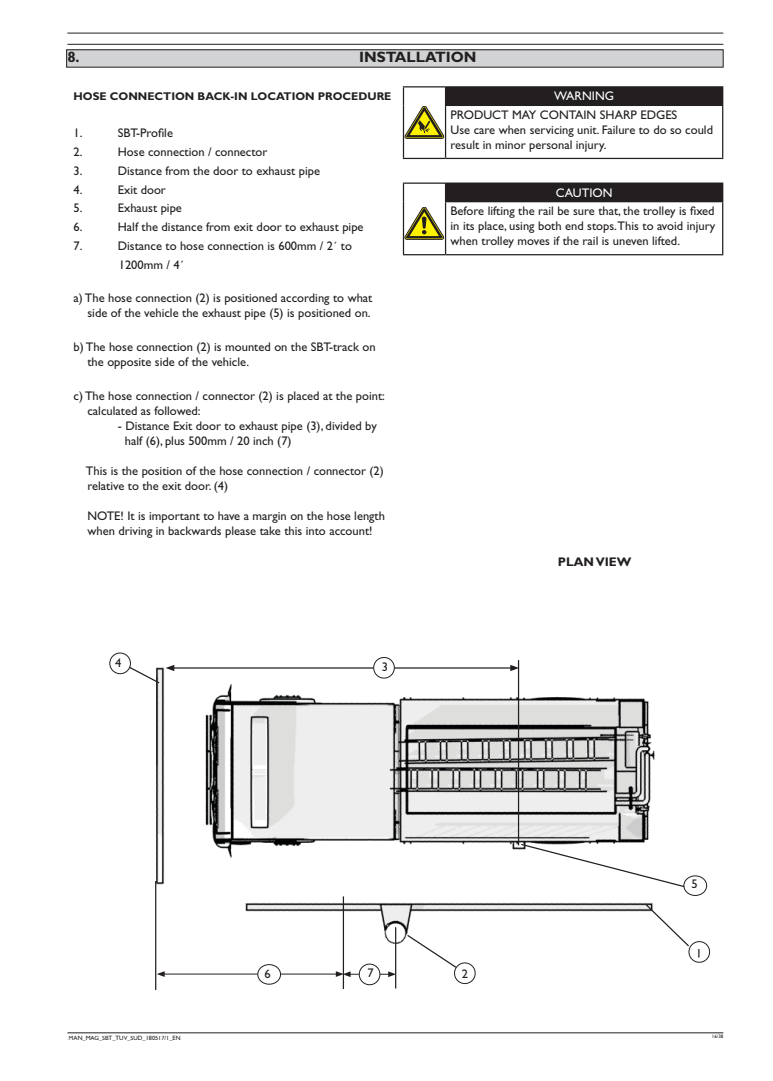
<style>
.page{position:relative;width:773px;height:1081px;background:#fff}
.page>*{position:absolute;margin:0;border:0;box-sizing:border-box;transform-origin:0 0}
.t1{font:700 15px "Gill Sans Std";color:#231f20}
.t2{font:12.5px/15px "Gill Sans Std";color:#231f20}
.t3{font:12.5px "Gill Sans Std";color:#fff}
.t4{font:700 12.5px "Gill Sans Std";color:#231f20}
.t5{font:700 11.25px "Gill Sans Std";color:#231f20}
.t6{font:6.25px "Gill Sans Std";color:#231f20}
.t7{font:5px "Gill Sans Std";color:#231f20}
</style>
<div class="page">
<img style="left:156px;top:657px;width:499px;height:295px">
<div style="left:67px;top:50px;width:656px;height:17px;background:#d1d3d4"></div>
<hr style="left:518px;top:660px;width:1px;height:185px;background:#231f20">
<hr style="left:155px;top:881px;width:1px;height:109px;background:#231f20">
<hr style="left:343px;top:896px;width:1px;height:93px;background:#231f20">
<hr style="left:163px;top:973px;width:175px;height:1px;background:#231f20">
<svg style="left:157px;top:971px;width:8px;height:6px"></svg>
<div style="left:258px;top:964px;width:22px;height:20px;background:#fff;border-radius:50%"></div>
<div style="left:257px;top:964px;width:24px;height:20px;border:1px solid #231f20;border-radius:50%"></div>
<hr style="left:156px;top:676px;width:1px;height:89px;background:#231f20">
<svg style="left:520px;top:843px;width:163px;height:45px"></svg>
<svg style="left:644px;top:903px;width:45px;height:45px"></svg>
<div style="left:688px;top:941px;width:21px;height:21px;border:1px solid #231f20;border-radius:50%"></div>
<div style="left:683px;top:875px;width:23px;height:21px;border:1px solid #231f20;border-radius:50%"></div>
<svg style="left:406px;top:933px;width:51px;height:35px"></svg>
<div style="left:454px;top:963px;width:21px;height:20px;background:#fff;border-radius:50%"></div>
<div style="left:454px;top:962px;width:21px;height:22px;border:1px solid #231f20;border-radius:50%"></div>
<hr style="left:395px;top:927px;width:1px;height:61px;background:#231f20">
<hr style="left:348px;top:974px;width:42px;height:1px;background:#231f20">
<svg style="left:388px;top:971px;width:8px;height:6px"></svg>
<svg style="left:336px;top:971px;width:14px;height:6px"></svg>
<div style="left:359px;top:964px;width:21px;height:20px;background:#fff;border-radius:50%"></div>
<div style="left:359px;top:964px;width:21px;height:21px;border:1px solid #231f20;border-radius:50%"></div>
<hr style="left:172px;top:667px;width:340px;height:1px;background:#231f20">
<svg style="left:510px;top:665px;width:8px;height:6px"></svg>
<svg style="left:128px;top:665px;width:46px;height:19px"></svg>
<div style="left:373px;top:657px;width:21px;height:21px;background:#fff;border-radius:50%"></div>
<div style="left:373px;top:657px;width:21px;height:21px;border:1px solid #231f20;border-radius:50%"></div>
<div style="left:109px;top:653px;width:22px;height:21px;border:1px solid #231f20;border-radius:50%"></div>
<hr style="left:67px;top:44px;width:656px;height:1px;background:#231f20">
<hr style="left:67px;top:33px;width:656px;height:1px;background:#231f20">
<hr style="left:67px;top:1032px;width:656px;height:1px;background:#231f20">
<div style="left:445px;top:87px;width:277px;height:18px;background:#231f20"></div>
<hr style="left:403px;top:86px;width:42px;height:1px;background:#231f20">
<hr style="left:445px;top:86px;width:278px;height:1px;background:#231f20">
<svg style="left:403px;top:87px;width:42px;height:52px"></svg>
<svg style="left:722px;top:87px;width:1px;height:18px"></svg>
<hr style="left:403px;top:105px;width:1px;height:53px;background:#231f20">
<hr style="left:445px;top:105px;width:278px;height:1px;background:#231f20">
<hr style="left:445px;top:106px;width:1px;height:52px;background:#231f20">
<hr style="left:722px;top:106px;width:1px;height:52px;background:#231f20">
<hr style="left:403px;top:158px;width:42px;height:1px;background:#231f20">
<hr style="left:445px;top:158px;width:278px;height:1px;background:#231f20">
<div style="left:445px;top:183px;width:277px;height:19px;background:#231f20"></div>
<hr style="left:403px;top:182px;width:42px;height:2px;background:#231f20">
<hr style="left:445px;top:182px;width:278px;height:2px;background:#231f20">
<svg style="left:722px;top:184px;width:1px;height:17px"></svg>
<hr style="left:403px;top:202px;width:1px;height:52px;background:#231f20">
<hr style="left:445px;top:201px;width:278px;height:1px;background:#231f20">
<hr style="left:445px;top:202px;width:1px;height:52px;background:#231f20">
<hr style="left:722px;top:202px;width:1px;height:52px;background:#231f20">
<hr style="left:403px;top:254px;width:42px;height:1px;background:#231f20">
<hr style="left:445px;top:254px;width:278px;height:1px;background:#231f20">
<svg style="left:403px;top:184px;width:43px;height:55px"></svg>
<p class="t1" style="left:67px;top:48px;width:14px">8.</p>
<p class="t1" style="left:359px;top:48px;width:119px">INSTALLATION</p>
<p class="t5" style="left:74px;top:89px;width:319px">HOSE CONNECTION BACK-IN LOCATION PROCEDURE</p>
<p class="t2" style="left:74px;top:126px;width:10px">1.</p>
<p class="t2" style="left:118px;top:126px;width:57px">SBT-Profile</p>
<p class="t2" style="left:74px;top:144px;width:10px">2.</p>
<p class="t2" style="left:118px;top:144px;width:151px">Hose connection / connector</p>
<p class="t2" style="left:74px;top:163px;width:10px">3.</p>
<p class="t2" style="left:118px;top:163px;width:204px">Distance from the door to exhaust pipe</p>
<p class="t2" style="left:74px;top:182px;width:10px">4.</p>
<p class="t2" style="left:118px;top:182px;width:50px">Exit door</p>
<p class="t2" style="left:74px;top:201px;width:10px">5.</p>
<p class="t2" style="left:118px;top:201px;width:66px">Exhaust pipe</p>
<p class="t2" style="left:74px;top:219px;width:10px">6.</p>
<p class="t2" style="left:118px;top:219px;width:247px">Half the distance from exit door to exhaust pipe</p>
<p class="t2" style="left:74px;top:238px;width:10px">7.</p>
<p class="t2" style="left:118px;top:236px;width:235px;line-height:18.8px">Distance to hose connection is 600mm / 2´ to<br>1200mm / 4´</p>
<p class="t2" style="left:74px;top:291px;width:300px;text-align:right">a) The hose connection (2) is positioned according to what side of the vehicle the exhaust pipe (5) is positioned on.</p>
<p class="t2" style="left:87px;top:339px;width:289px;text-indent:-14px">b) The hose connection (2) is mounted on the SBT-track on the opposite side of the vehicle.</p>
<p class="t2" style="left:87px;top:388px;width:299px;text-indent:-14px">c) The hose connection / connector (2) is placed at the point: calculated as followed:</p>
<p class="t2" style="left:125px;top:418px;width:253px;text-indent:-7px">- Distance Exit door to exhaust pipe (3), divided by half (6), plus 500mm / 20 inch (7)</p>
<p class="t2" style="left:86px;top:463px;width:299px">This is the position of the hose connection / connector (2) relative to the exit door. (4)</p>
<p class="t2" style="left:87px;top:508px;width:299px">NOTE! It is important to have a margin on the hose length when driving in backwards please take this into account!</p>
<p class="t2" style="left:115px;top:656px;width:8px">4</p>
<p class="t2" style="left:382px;top:659px;width:8px">3</p>
<p class="t3" style="left:554px;top:89px;width:61px">WARNING</p>
<p class="t2" style="left:450px;top:107px;width:264px">PRODUCT MAY CONTAIN SHARP EDGES<br>Use care when servicing unit. Failure to do so could result in minor personal injury.</p>
<p class="t3" style="left:555px;top:185px;width:58px">CAUTION</p>
<p class="t2" style="left:450px;top:204px;width:266px;text-align:justify">Before lifting the rail be sure that, the trolley is fixed in its place, using both end stops.This to avoid injury when trolley moves if the rail is uneven lifted.</p>
<p class="t4" style="left:557px;top:554px;width:75px">PLAN VIEW</p>
<p class="t2" style="left:691px;top:876px;width:8px">5</p>
<p class="t2" style="left:702px;top:961px;width:8px;rotate:-180deg">1</p>
<p class="t2" style="left:264px;top:966px;width:8px">6</p>
<p class="t2" style="left:367px;top:965px;width:8px">7</p>
<p class="t2" style="left:461px;top:966px;width:8px">2</p>
<p class="t7" style="left:73px;top:1034px;width:49px">PUM_SBT_091102_EN</p>
<p class="t7" style="left:711px;top:1033px;width:13px">16/38</p>
<p class="t6" style="left:69px;top:1034px;width:113px">MAN_MAG_SBT_TUV_SUD_180517/1_EN</p>
</div>
